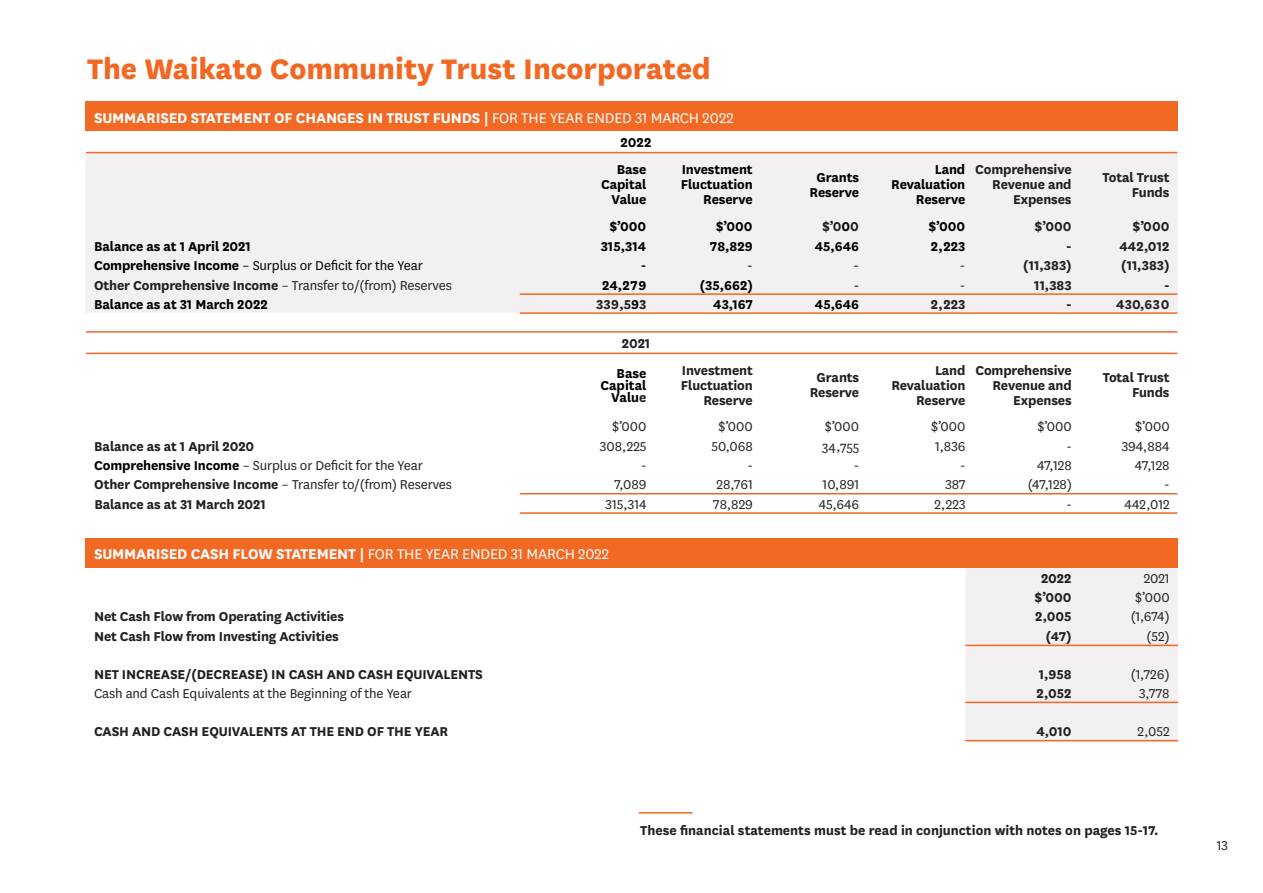
<style>
.page{position:relative;width:1263px;height:893px;background:#fff}
.page>*{position:absolute;margin:0;border:0;box-sizing:border-box;transform-origin:0 0}
.t1{font:800 33px "National";color:#f26721}
.t2{font:700 16.5px "National";letter-spacing:-.01em;color:#fff}
.t3{font:700 15px/15px "National";letter-spacing:-.01em;color:#231f20;text-align:right}
.t4{font:15px "National";letter-spacing:-.01em;color:#231f20}
.t5{font:700 15px/15px "National";letter-spacing:-.01em;color:#000;text-align:right}
.t6{font:15px "National";letter-spacing:-.01em;color:#000}
.s1{font-weight:400}
.s2{color:#000}
.s3{font-weight:700}
.s4{color:#231f20}
.s5{font-weight:700;color:#000}
</style>
<div class="page">
<div style="left:86px;top:101px;width:1092px;height:30px;background:#f26923"></div>
<div style="left:86px;top:153px;width:1092px;height:160px;background:#f2f0f1"></div>
<hr style="left:86px;top:152px;width:1091px;height:1px;background:#f26721">
<hr style="left:86px;top:331px;width:1091px;height:2px;background:#f26721">
<hr style="left:86px;top:353px;width:1091px;height:1px;background:#f26721">
<hr style="left:520px;top:312px;width:657px;height:2px;background:#f26721">
<hr style="left:520px;top:293px;width:657px;height:2px;background:#f26721">
<hr style="left:520px;top:512px;width:657px;height:2px;background:#f26721">
<hr style="left:520px;top:493px;width:657px;height:1px;background:#f26721">
<div style="left:86px;top:538px;width:1092px;height:30px;background:#f26923"></div>
<div style="left:965px;top:568px;width:213px;height:172px;background:#f2f0f1"></div>
<hr style="left:965px;top:740px;width:213px;height:1px;background:#f26721">
<hr style="left:965px;top:702px;width:213px;height:1px;background:#f26721">
<hr style="left:965px;top:645px;width:213px;height:1px;background:#f26721">
<hr style="left:639px;top:812px;width:53px;height:2px;background:#f26721">
<h1 class="t1" style="left:87px;top:45px;width:625px">The Waikato Community Trust Incorporated</h1>
<p class="t2" style="left:94px;top:106px;width:641px">SUMMARISED STATEMENT OF CHANGES IN TRUST FUNDS | <span class="s1">FOR THE YEAR ENDED 31 MARCH 2022</span></p>
<p class="t5" style="left:617px;top:128px;width:36px;line-height:26.8px;text-align:left">2022<br>Base</p>
<p class="t5" style="left:601px;top:176px;width:47px">Capital<br>Value</p>
<p class="t5" style="left:681px;top:161px;width:73px">Investment<br>Fluctuation<br>Reserve</p>
<p class="t5" style="left:809px;top:169px;width:51px;text-align:center">Grants<br>Reserve</p>
<p class="t5" style="left:891px;top:161px;width:76px">Land<br>Revaluation<br>Reserve</p>
<p class="t3" style="left:975px;top:161px;width:98px">Comprehensive<br>Revenue and<br>Expenses</p>
<p class="t3" style="left:1102px;top:169px;width:68px">Total Trust<br>Funds</p>
<p class="t5" style="left:609px;top:218px;width:39px">$’000</p>
<p class="t5" style="left:716px;top:218px;width:39px">$’000</p>
<p class="t3" style="left:822px;top:218px;width:39px">$’0<span class="s2">0</span>0</p>
<p class="t5" style="left:928px;top:218px;width:39px">$’000</p>
<p class="t3" style="left:1035px;top:218px;width:39px">$’000</p>
<p class="t3" style="left:1132px;top:218px;width:39px">$’000</p>
<p class="t5" style="left:94px;top:238px;width:158px">Balance as at 1 April 2021</p>
<p class="t5" style="left:601px;top:238px;width:47px">315,314</p>
<p class="t5" style="left:710px;top:238px;width:44px">78,829</p>
<p class="t5" style="left:815px;top:238px;width:46px">45,646</p>
<p class="t5" style="left:931px;top:238px;width:36px">2,223</p>
<p class="t3" style="left:1066px;top:238px;width:7px">-</p>
<p class="t3" style="left:1119px;top:238px;width:52px">442,012</p>
<p class="t6" style="left:94px;top:256px;width:330px"><span class="s3">Comprehensive Income</span> – Surplus or Deficit for the Year</p>
<p class="t3" style="left:641px;top:257px;width:7px">-</p>
<p class="t6" style="left:747px;top:256px;width:7px">-</p>
<p class="t6" style="left:854px;top:256px;width:7px">-</p>
<p class="t4" style="left:960px;top:256px;width:7px">-</p>
<p class="t3" style="left:1023px;top:257px;width:50px">(11,383)</p>
<p class="t3" style="left:1121px;top:257px;width:50px">(11,383)</p>
<p class="t4" style="left:94px;top:275px;width:359px"><span class="s3">Other Comprehensive Income</span> – Transfer to/(from) Reserves</p>
<p class="t5" style="left:602px;top:276px;width:46px">24,279</p>
<p class="t5" style="left:700px;top:276px;width:54px">(35,662)</p>
<p class="t6" style="left:854px;top:275px;width:7px">-</p>
<p class="t4" style="left:960px;top:275px;width:7px">-</p>
<p class="t3" style="left:1034px;top:276px;width:39px">11,383</p>
<p class="t3" style="left:1164px;top:276px;width:7px">-</p>
<p class="t5" style="left:94px;top:296px;width:175px">Balance as at 31 March 2022</p>
<p class="t3" style="left:596px;top:296px;width:52px">339,5<span class="s2">9</span>3</p>
<p class="t5" style="left:713px;top:296px;width:41px">43,167</p>
<p class="t5" style="left:815px;top:296px;width:46px">45,646</p>
<p class="t3" style="left:931px;top:296px;width:36px">2,223</p>
<p class="t3" style="left:1066px;top:296px;width:7px">-</p>
<p class="t3" style="left:1116px;top:296px;width:55px">430,630</p>
<p class="t3" style="left:622px;top:335px;width:30px">2021</p>
<p class="t5" style="left:600px;top:366px;width:48px;line-height:12px">Base<br>Capital<br>Valu<span class="s4">e</span></p>
<p class="t3" style="left:681px;top:361px;width:73px">Investment<br>Fluctuation<br>Reserve</p>
<p class="t3" style="left:810px;top:369px;width:51px;text-align:center">Grants<br>Reserve</p>
<p class="t3" style="left:891px;top:361px;width:76px">Land<br>Revaluation<br>Reserve</p>
<p class="t3" style="left:975px;top:361px;width:98px">Comprehensive<br>Revenue and<br>Expenses</p>
<p class="t3" style="left:1103px;top:369px;width:68px">Total Trust<br>Funds</p>
<p class="t4" style="left:612px;top:417px;width:36px">$’000</p>
<p class="t4" style="left:718px;top:417px;width:36px">$’000</p>
<p class="t4" style="left:825px;top:417px;width:36px">$’000</p>
<p class="t4" style="left:931px;top:417px;width:36px">$’000</p>
<p class="t4" style="left:1037px;top:417px;width:36px">$’000</p>
<p class="t4" style="left:1135px;top:417px;width:36px">$’000</p>
<p class="t3" style="left:94px;top:438px;width:162px">Balance as at 1 April 2020</p>
<p class="t4" style="left:600px;top:437px;width:48px">308,225</p>
<p class="t4" style="left:711px;top:437px;width:43px">50,068</p>
<p class="t4" style="left:822px;top:437px;width:39px">34,755</p>
<p class="t4" style="left:935px;top:437px;width:32px">1,836</p>
<p class="t4" style="left:1066px;top:437px;width:7px">-</p>
<p class="t4" style="left:1122px;top:437px;width:49px">394,884</p>
<p class="t4" style="left:94px;top:456px;width:330px"><span class="s5">Comprehensive Income</span> – Surplus or Deficit for the Year</p>
<p class="t4" style="left:641px;top:456px;width:7px">-</p>
<p class="t4" style="left:747px;top:456px;width:7px">-</p>
<p class="t4" style="left:854px;top:456px;width:7px">-</p>
<p class="t4" style="left:960px;top:456px;width:7px">-</p>
<p class="t4" style="left:1037px;top:456px;width:36px">47,128</p>
<p class="t4" style="left:1135px;top:456px;width:36px">47,128</p>
<p class="t4" style="left:94px;top:475px;width:359px"><span class="s3">Other Comprehensive Income</span> – Transfer to/(from) Reserves</p>
<p class="t4" style="left:614px;top:475px;width:34px">7,089</p>
<p class="t4" style="left:716px;top:475px;width:38px">28,761</p>
<p class="t4" style="left:822px;top:475px;width:38px">10,891</p>
<p class="t4" style="left:945px;top:475px;width:22px">387</p>
<p class="t4" style="left:1028px;top:475px;width:46px">(47,128)</p>
<p class="t4" style="left:1164px;top:475px;width:7px">-</p>
<p class="t3" style="left:94px;top:495px;width:173px">Balance as at 31 March 2021</p>
<p class="t4" style="left:606px;top:494px;width:43px">315,314</p>
<p class="t4" style="left:713px;top:494px;width:41px">78,829</p>
<p class="t4" style="left:819px;top:494px;width:42px">45,646</p>
<p class="t4" style="left:934px;top:494px;width:33px">2,223</p>
<p class="t4" style="left:1066px;top:494px;width:7px">-</p>
<p class="t4" style="left:1124px;top:494px;width:47px">442,012</p>
<p class="t2" style="left:94px;top:543px;width:516px">SUMMARISED CASH FLOW STATEMENT | <span class="s1">FOR THE YEAR ENDED 31 MARCH 2022</span></p>
<p class="t3" style="left:1041px;top:570px;width:32px">2022</p>
<p class="t4" style="left:1144px;top:569px;width:27px">2021</p>
<p class="t3" style="left:1034px;top:589px;width:39px">$’000</p>
<p class="t4" style="left:1135px;top:588px;width:36px">$’000</p>
<p class="t3" style="left:94px;top:608px;width:252px">Net Cash Flow from Operating Activities</p>
<p class="t3" style="left:1035px;top:608px;width:38px">2,005</p>
<p class="t4" style="left:1131px;top:607px;width:40px">(1,674)</p>
<p class="t3" style="left:94px;top:627px;width:246px">Net Cash Flow from Investing Activities</p>
<p class="t3" style="left:1046px;top:627px;width:27px">(47)</p>
<p class="t4" style="left:1146px;top:626px;width:25px">(52)</p>
<p class="t3" style="left:94px;top:666px;width:390px">NET INCREASE/(DECREASE) IN CASH AND CASH EQUIVALENTS</p>
<p class="t3" style="left:1039px;top:666px;width:34px">1,958</p>
<p class="t4" style="left:1131px;top:664px;width:40px">(1,726)</p>
<p class="t4" style="left:94px;top:684px;width:320px">Cash and Cash Equivalents at the Beginning of the Year</p>
<p class="t3" style="left:1037px;top:685px;width:36px">2,052</p>
<p class="t4" style="left:1139px;top:684px;width:32px">3,778</p>
<p class="t3" style="left:94px;top:723px;width:356px">CASH AND CASH EQUIVALENTS AT THE END OF THE YEAR</p>
<p class="t3" style="left:1036px;top:723px;width:37px">4,010</p>
<p class="t4" style="left:1137px;top:722px;width:34px">2,052</p>
<p class="t3" style="left:640px;top:821px;width:520px">These fi nancial statements must be read in conjunction with notes on pages 15-17.</p>
<p class="t4" style="left:1217px;top:836px;width:13px">13</p>
</div>
